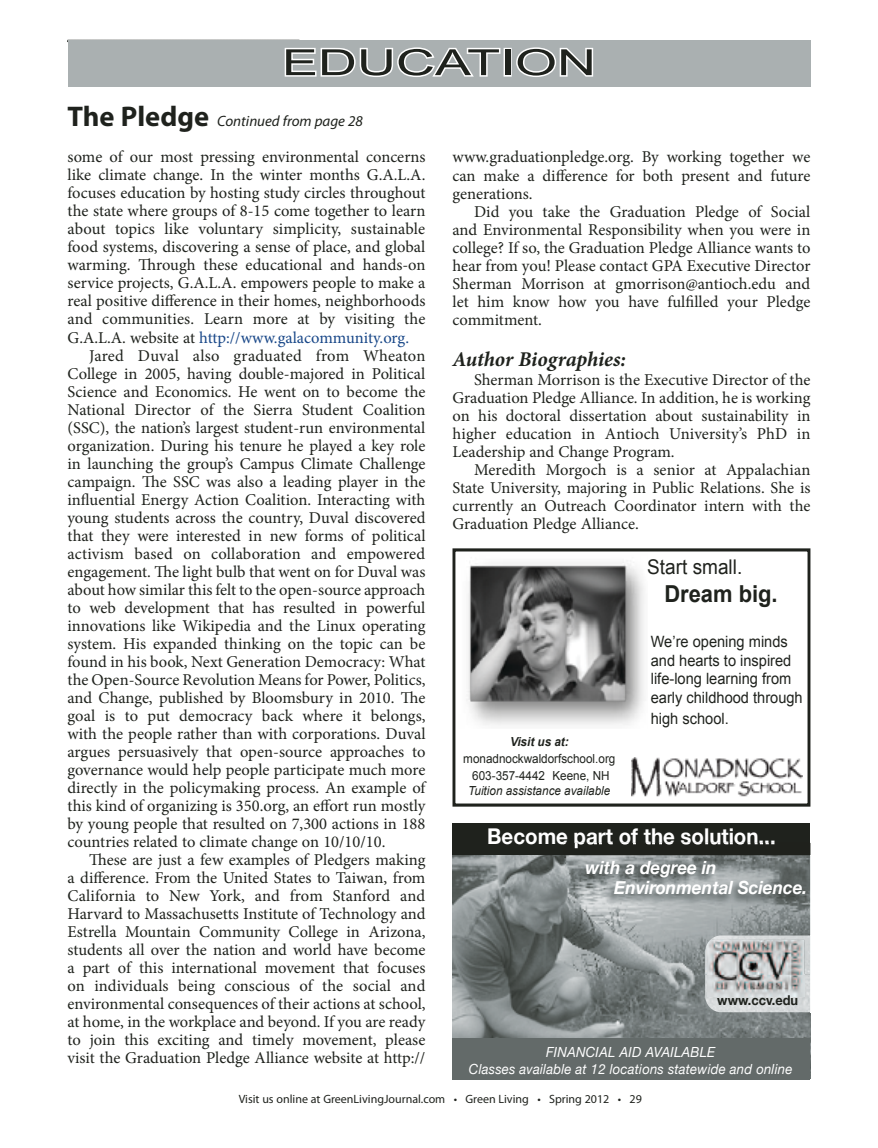
<style>
.page{position:relative;width:878px;height:1148px;background:#fff}
.page>*{position:absolute;margin:0;border:0;box-sizing:border-box;transform-origin:0 0}
.t1{font:36px "Arial";color:#1f221d;scale:1.5 1}
.t2{font:700 23.4px "Arial";color:#1f221d;scale:.94 1}
.t3{font:700 21.75px "Helvetica Neue";color:#fff;scale:.94 1}
.t4{font:italic 700 21px "Minion Pro";letter-spacing:-.005em;color:#1f221d}
.t5{font:20.25px "Arial";color:#1f221d;scale:.94 1}
.t6{font:italic 700 18.15px/20.1px "Helvetica Neue";color:#fff;scale:.94 1}
.t7{font:16.5px/18px "Minion Pro";color:#1f221d;text-align:justify}
.t8{font:16.5px "Minion Pro";color:#184788}
.t9{font:15.6px/18.8px "Arial";color:#1f221d;scale:.94 1}
.t10{font:italic 15px "Myriad Pro";color:#1f221d}
.t11{font:italic 13.95px/17.1px "Helvetica Neue";letter-spacing:.015em;color:#fff;text-align:center;scale:.94 1}
.t12{font:700 13.65px "Helvetica Neue";color:#1f221d;scale:.94 1}
.t13{font:12.45px/16.8px "Arial";color:#1f221d;text-align:center;scale:.94 1}
.t14{font:italic 12.45px "Arial";color:#1f221d;scale:.94 1}
.t15{font:italic 700 12.45px "Arial";color:#1f221d;scale:.94 1}
.t16{font:12px "Myriad Pro";color:#1f221d}
.s1{font-weight:700;font-style:normal;font-size:28.5px}
.s2{color:#1f221d}
</style>
<div class="page">
<div style="left:68px;top:40px;width:742px;height:47px;background:#aab0b1"></div>
<svg style="left:67px;top:40px;width:434px;height:37px"></svg>
<div style="left:503px;top:48px;width:8px;height:29px;border:3px solid #fff"></div>
<svg style="left:516px;top:47px;width:78px;height:30px"></svg>
<img style="left:632px;top:757px;width:170px;height:40px">
<div style="left:452px;top:548px;width:358px;height:258px;border:3px solid #1f221d"></div>
<img style="left:466px;top:562px;width:178px;height:163px">
<div style="left:452px;top:823px;width:358px;height:54px;background:#1f221d"></div>
<img style="left:452px;top:855px;width:358px;height:183px">
<img style="left:563px;top:843px;width:247px;height:131px">
<img style="left:810px;top:855px;width:1px;height:119px">
<img style="left:563px;top:843px;width:211px;height:5px">
<div style="left:452px;top:1038px;width:358px;height:42px;background:#636a69"></div>
<img style="left:705px;top:974px;width:105px;height:38px">
<img style="left:710px;top:935px;width:100px;height:39px">
<img style="left:705px;top:944px;width:2px;height:30px">
<img style="left:707px;top:939px;width:97px;height:57px">
<h1 class="t1" style="left:282px;top:39px;width:211px">EDUCATION</h1>
<p class="t10" style="left:68px;top:112px;width:297px"><span class="s1">The Pledge</span> Continued from page 28</p>
<p class="t7" style="left:68px;top:148px;width:359px">some of our most pressing environmental concerns</p>
<p class="t7" style="left:68px;top:166px;width:359px">like climate change. In the winter months G.A.L.A.</p>
<p class="t7" style="left:68px;top:184px;width:359px">focuses education by hosting study circles throughout</p>
<p class="t7" style="left:68px;top:202px;width:359px">the state where groups of 8-15 come together to learn</p>
<p class="t7" style="left:68px;top:220px;width:359px">about topics like voluntary simplicity, sustainable</p>
<p class="t7" style="left:68px;top:238px;width:359px">food systems, discovering a sense of place, and global</p>
<p class="t7" style="left:68px;top:256px;width:359px">warming. Through these educational and hands-on</p>
<p class="t7" style="left:68px;top:274px;width:359px">service projects, G.A.L.A. empowers people to make a</p>
<p class="t7" style="left:68px;top:292px;width:359px">real positive difference in their homes, neighborhoods</p>
<p class="t7" style="left:68px;top:310px;width:359px">and communities. Learn more at by visiting the</p>
<p class="t8" style="left:68px;top:326px;width:343px"><span class="s2">G.A.L.A. website at</span> http://www.galacommunity.org.</p>
<p class="t7" style="left:89px;top:346px;width:338px">Jared Duval also graduated from Wheaton</p>
<p class="t7" style="left:68px;top:364px;width:359px">College in 2005, having double-majored in Political</p>
<p class="t7" style="left:68px;top:382px;width:359px">Science and Economics. He went on to become the</p>
<p class="t7" style="left:68px;top:400px;width:359px">National Director of the Sierra Student Coalition</p>
<p class="t7" style="left:68px;top:418px;width:359px">(SSC), the nation’s largest student-run environmental</p>
<p class="t7" style="left:68px;top:436px;width:359px">organization. During his tenure he played a key role</p>
<p class="t7" style="left:68px;top:454px;width:359px">in launching the group’s Campus Climate Challenge</p>
<p class="t7" style="left:68px;top:472px;width:359px">campaign. The SSC was also a leading player in the</p>
<p class="t7" style="left:68px;top:490px;width:359px">influential Energy Action Coalition. Interacting with</p>
<p class="t7" style="left:68px;top:508px;width:359px">young students across the country, Duval discovered</p>
<p class="t7" style="left:68px;top:526px;width:359px">that they were interested in new forms of political</p>
<p class="t7" style="left:68px;top:544px;width:359px">activism based on collaboration and empowered</p>
<p class="t7" style="left:68px;top:562px;width:359px">engagement. The light bulb that went on for Duval was</p>
<p class="t7" style="left:68px;top:580px;width:359px">about how similar this felt to the open-source approach</p>
<p class="t7" style="left:68px;top:598px;width:359px">to web development that has resulted in powerful</p>
<p class="t7" style="left:68px;top:616px;width:359px">innovations like Wikipedia and the Linux operating</p>
<p class="t7" style="left:68px;top:634px;width:359px">system. His expanded thinking on the topic can be</p>
<p class="t7" style="left:68px;top:652px;width:359px">found in his book, Next Generation Democracy: What</p>
<p class="t7" style="left:68px;top:670px;width:359px">the Open-Source Revolution Means for Power, Politics,</p>
<p class="t7" style="left:68px;top:688px;width:359px">and Change, published by Bloomsbury in 2010. The</p>
<p class="t7" style="left:68px;top:706px;width:359px">goal is to put democracy back where it belongs,</p>
<p class="t7" style="left:68px;top:724px;width:359px">with the people rather than with corporations. Duval</p>
<p class="t7" style="left:68px;top:742px;width:359px">argues persuasively that open-source approaches to</p>
<p class="t7" style="left:68px;top:760px;width:359px">governance would help people participate much more</p>
<p class="t7" style="left:68px;top:778px;width:359px">directly in the policymaking process. An example of</p>
<p class="t7" style="left:68px;top:796px;width:359px">this kind of organizing is 350.org, an effort run mostly</p>
<p class="t7" style="left:68px;top:814px;width:359px">by young people that resulted on 7,300 actions in 188</p>
<p class="t7" style="left:68px;top:832px;width:319px">countries related to climate change on 10/10/10.</p>
<p class="t7" style="left:89px;top:850px;width:338px">These are just a few examples of Pledgers making</p>
<p class="t7" style="left:68px;top:868px;width:359px">a difference. From the United States to Taiwan, from</p>
<p class="t7" style="left:68px;top:886px;width:359px">California to New York, and from Stanford and</p>
<p class="t7" style="left:68px;top:904px;width:359px">Harvard to Massachusetts Institute of Technology and</p>
<p class="t7" style="left:68px;top:922px;width:359px">Estrella Mountain Community College in Arizona,</p>
<p class="t7" style="left:68px;top:940px;width:359px">students all over the nation and world have become</p>
<p class="t7" style="left:68px;top:958px;width:359px">a part of this international movement that focuses</p>
<p class="t7" style="left:68px;top:976px;width:359px">on individuals being conscious of the social and</p>
<p class="t7" style="left:68px;top:994px;width:359px">environmental consequences of their actions at school,</p>
<p class="t7" style="left:68px;top:1012px;width:359px">at home, in the workplace and beyond. If you are ready</p>
<p class="t7" style="left:68px;top:1030px;width:359px">to join this exciting and timely movement, please</p>
<p class="t7" style="left:68px;top:1048px;width:359px">visit the Graduation Pledge Alliance website at http://</p>
<p class="t7" style="left:452px;top:148px;width:359px">www.graduationpledge.org. By working together we can make a difference for both present and future generations.</p>
<p class="t7" style="left:452px;top:202px;width:359px;text-indent:22px">Did you take the Graduation Pledge of Social and Environmental Responsibility when you were in college? If so, the Graduation Pledge Alliance wants to hear from you! Please contact GPA Executive Director Sherman Morrison at gmorrison@antioch.edu and let him know how you have fulfilled your Pledge commitment.</p>
<p class="t4" style="left:452px;top:345px;width:175px">Author Biographies:</p>
<p class="t7" style="left:452px;top:370px;width:359px;text-indent:22px">Sherman Morrison is the Executive Director of the Graduation Pledge Alliance. In addition, he is working on his doctoral dissertation about sustainability in higher education in Antioch University’s PhD in Leadership and Change Program.</p>
<p class="t7" style="left:452px;top:460px;width:359px;text-indent:22px">Meredith Morgoch is a senior at Appalachian State University, majoring in Public Relations. She is currently an Outreach Coordinator intern with the Graduation Pledge Alliance.</p>
<p class="t5" style="left:647px;top:553px;width:103px">Start small.</p>
<h2 class="t2" style="left:664px;top:578px;width:122px">Dream big.</h2>
<p class="t15" style="left:510px;top:733px;width:64px">Visit us at:</p>
<p class="t13" style="left:463px;top:750px;width:163px">monadnockwaldorfschool.org<br>603-357-4442 Keene, NH</p>
<p class="t14" style="left:468px;top:782px;width:153px">Tuition assistance available</p>
<p class="t9" style="left:650px;top:632px;width:163px">We’re opening minds and hearts to inspired life-long learning from early childhood through</p>
<p class="t9" style="left:650px;top:709px;width:84px">high school.</p>
<h3 class="t3" style="left:487px;top:823px;width:308px">Become part of the solution...</h3>
<p class="t6" style="left:614px;top:857px;width:207px;text-indent:-29px">with a degree in<br>Environmental Science.</p>
<p class="t12" style="left:717px;top:992px;width:87px">www.ccv.edu</p>
<p class="t11" style="left:469px;top:1042px;width:345px">Financial aid available<br>classes available at 12 locations statewide and online</p>
<p class="t16" style="left:239px;top:1092px;width:405px">Visit us online at GreenLivingJournal.com • Green Living • Spring 2012 • 29</p>
</div>
